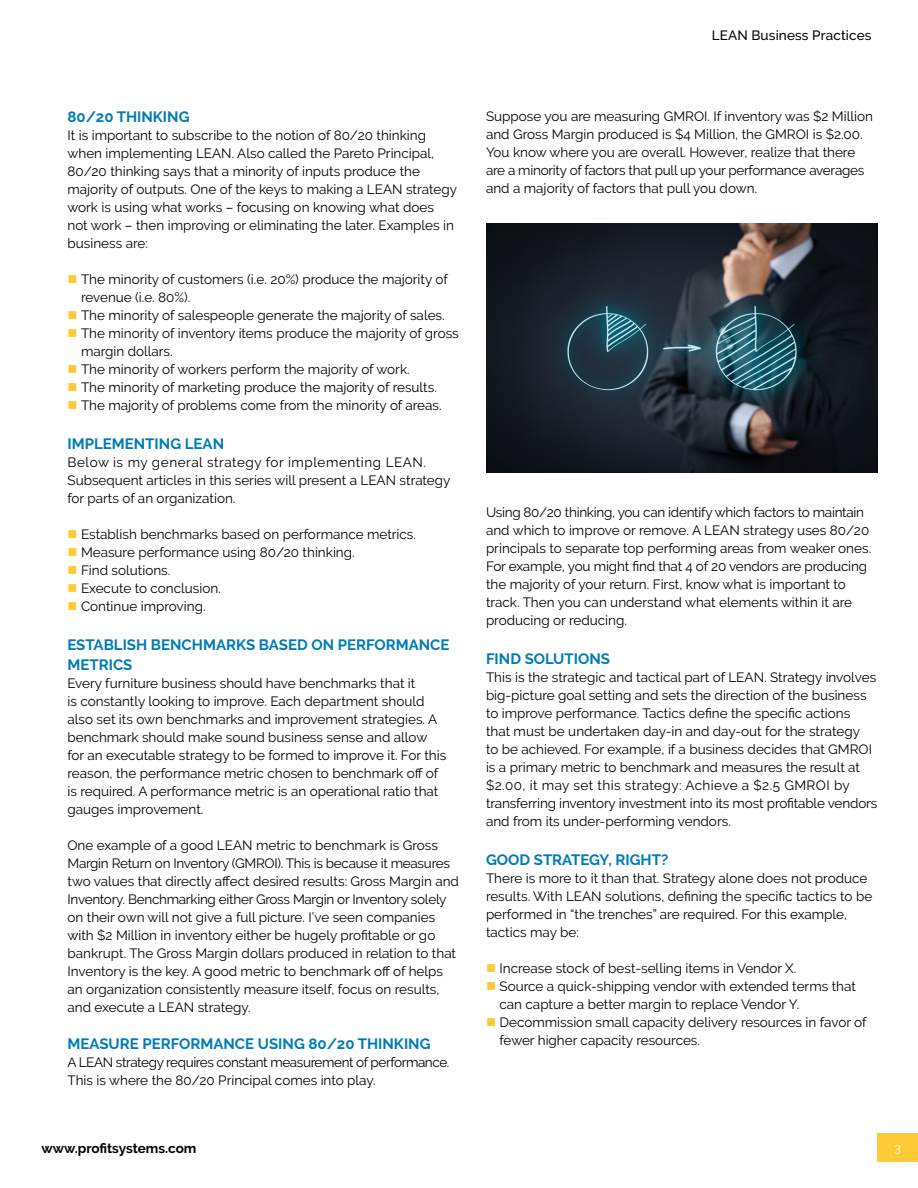
<style>
.page{position:relative;width:918px;height:1188px;background:#fff}
.page>*{position:absolute;margin:0;border:0;box-sizing:border-box;transform-origin:0 0}
.t1{font:700 15px/19.5px "Raleway";color:#017cb7}
.t2{font:13.5px/18px "Raleway";color:#000}
.t3{font:13.5px/18px "Raleway";letter-spacing:-.03em;color:#000}
.t4{font:500 13.5px "Raleway";letter-spacing:.01em;color:#000}
.t5{font:700 13.5px "Raleway";color:#000}
.t6{font:12px "Raleway";color:#fff}
</style>
<div class="page">
<div style="left:878px;top:1133px;width:40px;height:28px;background:#ffca38"></div>
<img style="left:486px;top:223px;width:392px;height:249px">
<p class="t4" style="left:712px;top:27px;width:161px">LEAN Business Practices</p>
<p class="t1" style="left:68px;top:107px;width:124px">80/20 THINKING</p>
<p class="t2" style="left:68px;top:126px;width:391px">It is important to subscribe to the notion of 80/20 thinking when implementing LEAN. Also called the Pareto Principal, 80/20 thinking says that a minority of inputs produce the majority of outputs. One of the keys to making a LEAN strategy work is using what works – focusing on knowing what does not work – then improving or eliminating the later. Examples in business are:</p>
<p class="t2" style="left:81px;top:270px;width:379px">The minority of customers (i.e. 20%) produce the majority of revenue (i.e. 80%).<br>The minority of salespeople generate the majority of sales.<br>The minority of inventory items produce the majority of gross margin dollars.<br>The minority of workers perform the majority of work.<br>The minority of marketing produce the majority of results.<br>The majority of problems come from the minority of areas.</p>
<p class="t1" style="left:68px;top:434px;width:158px">IMPLEMENTING LEAN</p>
<p class="t2" style="left:68px;top:453px;width:385px">Below is my general strategy for implementing LEAN.<br>Subsequent articles in this series will present a LEAN strategy for parts of an organization.</p>
<p class="t2" style="left:81px;top:525px;width:337px">Establish benchmarks based on performance metrics.<br>Measure performance using 80/20 thinking.<br>Find solutions.<br>Execute to conclusion.<br>Continue improving.</p>
<p class="t1" style="left:68px;top:635px;width:384px">ESTABLISH BENCHMARKS BASED ON PERFORMANCE<br>METRICS</p>
<p class="t2" style="left:68px;top:674px;width:380px">Every furniture business should have benchmarks that it<br>is constantly looking to improve. Each department should also set its own benchmarks and improvement strategies. A benchmark should make sound business sense and allow for an executable strategy to be formed to improve it. For this reason, the performance metric chosen to benchmark off of is required. A performance metric is an operational ratio that gauges improvement.</p>
<p class="t2" style="left:68px;top:836px;width:393px">One example of a good LEAN metric to benchmark is Gross Margin Return on Inventory (GMROI). This is because it measures two values that directly affect desired results: Gross Margin and Inventory. Benchmarking either Gross Margin or Inventory solely on their own will not give a full picture. I’ve seen companies with $2 Million in inventory either be hugely profitable or go bankrupt. The Gross Margin dollars produced in relation to that Inventory is the key. A good metric to benchmark off of helps an organization consistently measure itself, focus on results, and execute a LEAN strategy.</p>
<p class="t1" style="left:68px;top:1034px;width:365px">MEASURE PERFORMANCE USING 80/20 THINKING</p>
<p class="t3" style="left:68px;top:1053px;width:383px">A LEAN strategy requires constant measurement of performance.<br>This is where the 80/20 Principal comes into play.</p>
<p class="t2" style="left:486px;top:107px;width:388px">Suppose you are measuring GMROI. If inventory was $2 Million and Gross Margin produced is $4 Million, the GMROI is $2.00.<br>You know where you are overall. However, realize that there are a minority of factors that pull up your performance averages and a majority of factors that pull you down.</p>
<p class="t2" style="left:486px;top:503px;width:387px">Using 80/20 thinking, you can identify which factors to maintain and which to improve or remove. A LEAN strategy uses 80/20 principals to separate top performing areas from weaker ones.<br>For example, you might find that 4 of 20 vendors are producing the majority of your return. First, know what is important to track. Then you can understand what elements within it are producing or reducing.</p>
<p class="t1" style="left:486px;top:649px;width:126px">FIND SOLUTIONS</p>
<p class="t2" style="left:486px;top:668px;width:393px">This is the strategic and tactical part of LEAN. Strategy involves big-picture goal setting and sets the direction of the business to improve performance. Tactics define the specific actions that must be undertaken day-in and day-out for the strategy<br>to be achieved. For example, if a business decides that GMROI is a primary metric to benchmark and measures the result at $2.00, it may set this strategy: Achieve a $2.5 GMROI by transferring inventory investment into its most profitable vendors and from its under-performing vendors.</p>
<p class="t1" style="left:486px;top:850px;width:184px">GOOD STRATEGY, RIGHT?</p>
<p class="t2" style="left:486px;top:869px;width:388px">There is more to it than that. Strategy alone does not produce results. With LEAN solutions, defining the specific tactics to be performed in “the trenches” are required. For this example, tactics may be:</p>
<p class="t2" style="left:500px;top:959px;width:369px">Increase stock of best-selling items in Vendor X.<br>Source a quick-shipping vendor with extended terms that can capture a better margin to replace Vendor Y.<br>Decommission small capacity delivery resources in favor of fewer higher capacity resources.</p>
<p class="t5" style="left:42px;top:1141px;width:156px">www.profitsystems.com</p>
<p class="t6" style="left:894px;top:1141px;width:8px">3</p>
</div>
